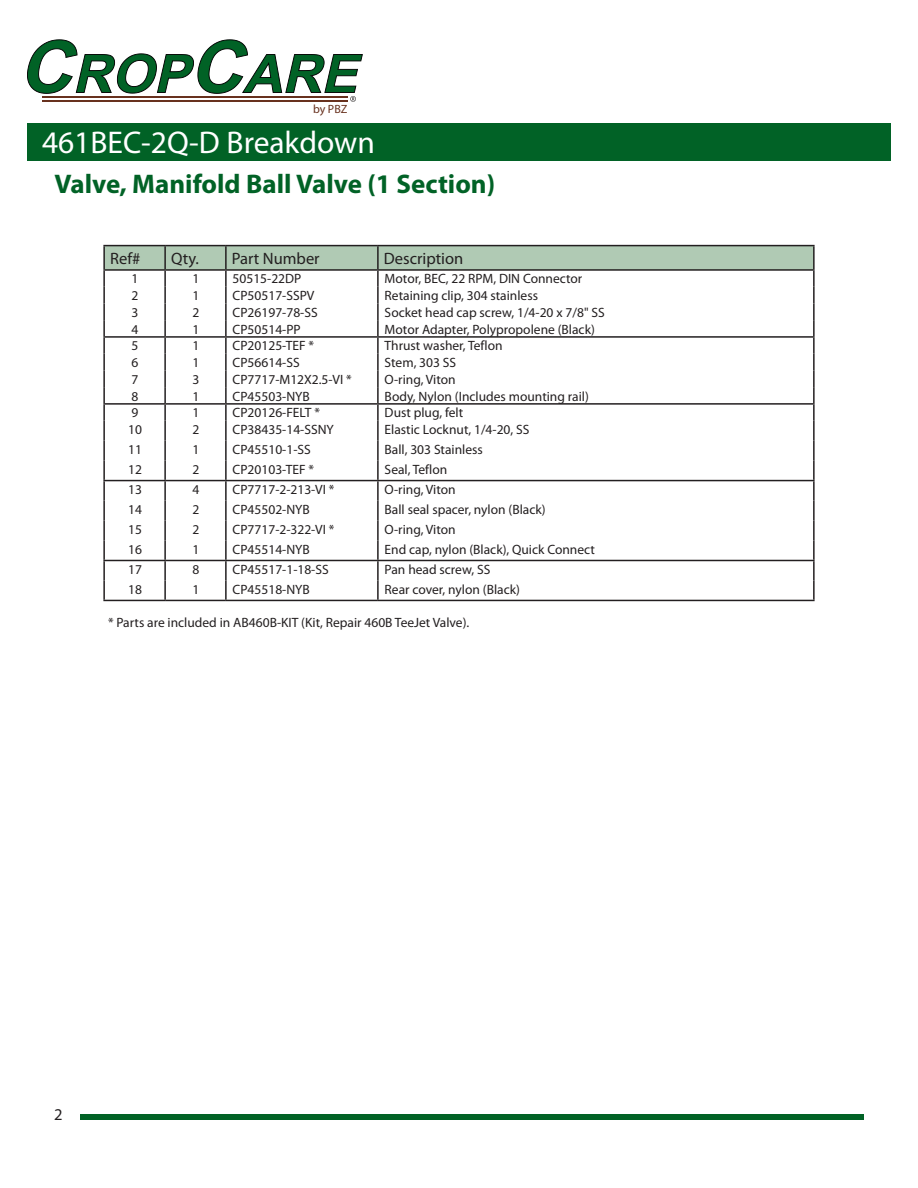
<style>
.page{position:relative;width:918px;height:1188px;background:#fff}
.page>*{position:absolute;margin:0;border:0;box-sizing:border-box;transform-origin:0 0}
.Catagory_header2{font:31.5px "Myriad Pro";color:#fff}
.Catagory_header{font:700 27px "Myriad Pro";color:#016226}
.t1{font:16.5px "Myriad Pro";color:#231f20}
.t2{font:13.5px "Myriad Pro";color:#231f20}
.t3{font:12px "Myriad";color:#68311e}
</style>
<div class="page">
<div style="left:81px;top:1114px;width:783px;height:6px;background:#016226"></div>
<svg style="left:27px;top:39px;width:336px;height:63px"></svg>
<div style="left:27px;top:123px;width:864px;height:38px;background:#016226"></div>
<hr style="left:103px;top:245px;width:62px;height:1px;background:#231f20">
<hr style="left:165px;top:245px;width:61px;height:1px;background:#231f20">
<hr style="left:226px;top:245px;width:152px;height:1px;background:#231f20">
<hr style="left:378px;top:245px;width:437px;height:1px;background:#231f20">
<svg style="left:103px;top:246px;width:712px;height:175px"></svg>
<hr style="left:103px;top:421px;width:2px;height:20px;background:#231f20">
<hr style="left:164px;top:421px;width:2px;height:20px;background:#231f20">
<hr style="left:225px;top:421px;width:2px;height:20px;background:#231f20">
<hr style="left:377px;top:421px;width:2px;height:20px;background:#231f20">
<hr style="left:813px;top:421px;width:2px;height:20px;background:#231f20">
<hr style="left:103px;top:441px;width:2px;height:20px;background:#231f20">
<hr style="left:164px;top:441px;width:2px;height:20px;background:#231f20">
<hr style="left:225px;top:441px;width:2px;height:20px;background:#231f20">
<hr style="left:377px;top:441px;width:2px;height:20px;background:#231f20">
<hr style="left:813px;top:441px;width:2px;height:20px;background:#231f20">
<svg style="left:103px;top:461px;width:2px;height:19px"></svg>
<svg style="left:164px;top:461px;width:2px;height:19px"></svg>
<svg style="left:225px;top:461px;width:2px;height:19px"></svg>
<svg style="left:377px;top:461px;width:2px;height:19px"></svg>
<svg style="left:813px;top:461px;width:2px;height:19px"></svg>
<hr style="left:103px;top:480px;width:62px;height:1px;background:#231f20">
<hr style="left:103px;top:481px;width:2px;height:20px;background:#231f20">
<hr style="left:165px;top:480px;width:61px;height:1px;background:#231f20">
<hr style="left:164px;top:481px;width:2px;height:20px;background:#231f20">
<hr style="left:226px;top:480px;width:152px;height:1px;background:#231f20">
<hr style="left:225px;top:481px;width:2px;height:20px;background:#231f20">
<hr style="left:378px;top:480px;width:437px;height:1px;background:#231f20">
<hr style="left:377px;top:481px;width:2px;height:20px;background:#231f20">
<hr style="left:813px;top:481px;width:2px;height:20px;background:#231f20">
<hr style="left:103px;top:501px;width:2px;height:20px;background:#231f20">
<hr style="left:164px;top:501px;width:2px;height:20px;background:#231f20">
<hr style="left:225px;top:501px;width:2px;height:20px;background:#231f20">
<hr style="left:377px;top:501px;width:2px;height:20px;background:#231f20">
<hr style="left:813px;top:501px;width:2px;height:20px;background:#231f20">
<hr style="left:103px;top:521px;width:2px;height:20px;background:#231f20">
<hr style="left:164px;top:521px;width:2px;height:20px;background:#231f20">
<hr style="left:225px;top:521px;width:2px;height:20px;background:#231f20">
<hr style="left:377px;top:521px;width:2px;height:20px;background:#231f20">
<hr style="left:813px;top:521px;width:2px;height:20px;background:#231f20">
<hr style="left:103px;top:560px;width:62px;height:1px;background:#231f20">
<svg style="left:103px;top:541px;width:2px;height:39px"></svg>
<hr style="left:165px;top:560px;width:61px;height:1px;background:#231f20">
<svg style="left:164px;top:541px;width:2px;height:39px"></svg>
<hr style="left:226px;top:560px;width:152px;height:1px;background:#231f20">
<svg style="left:225px;top:541px;width:2px;height:39px"></svg>
<hr style="left:378px;top:560px;width:437px;height:1px;background:#231f20">
<svg style="left:377px;top:541px;width:2px;height:39px"></svg>
<svg style="left:813px;top:541px;width:2px;height:39px"></svg>
<hr style="left:103px;top:580px;width:2px;height:20px;background:#231f20">
<hr style="left:164px;top:580px;width:2px;height:20px;background:#231f20">
<hr style="left:225px;top:580px;width:2px;height:20px;background:#231f20">
<hr style="left:377px;top:580px;width:2px;height:20px;background:#231f20">
<hr style="left:813px;top:580px;width:2px;height:20px;background:#231f20">
<hr style="left:103px;top:600px;width:62px;height:1px;background:#231f20">
<hr style="left:165px;top:600px;width:61px;height:1px;background:#231f20">
<hr style="left:226px;top:600px;width:152px;height:1px;background:#231f20">
<hr style="left:378px;top:600px;width:437px;height:1px;background:#231f20">
<p class="t3" style="left:313px;top:103px;width:36px">by PBZ</p>
<p class="Catagory_header2" style="left:42px;top:123px;width:334px">461BEC-2Q-D Breakdown</p>
<p class="Catagory_header" style="left:54px;top:167px;width:442px">Valve, Manifold Ball Valve (1 Section)</p>
<p class="t1" style="left:110px;top:248px;width:32px">Ref#</p>
<p class="t1" style="left:171px;top:248px;width:29px">Qty.</p>
<p class="t1" style="left:232px;top:248px;width:89px">Part Number</p>
<p class="t1" style="left:384px;top:248px;width:81px">Description</p>
<p class="t2" style="left:132px;top:270px;width:8px">1</p>
<p class="t2" style="left:192px;top:270px;width:8px">1</p>
<p class="t2" style="left:233px;top:270px;width:70px">50515-22DP</p>
<p class="t2" style="left:385px;top:270px;width:199px">Motor, BEC, 22 RPM, DIN Connector</p>
<p class="t2" style="left:132px;top:287px;width:8px">2</p>
<p class="t2" style="left:192px;top:287px;width:8px">1</p>
<p class="t2" style="left:233px;top:287px;width:83px">CP50517-SSPV</p>
<p class="t2" style="left:385px;top:287px;width:155px">Retaining clip, 304 stainless</p>
<p class="t2" style="left:132px;top:304px;width:8px">3</p>
<p class="t2" style="left:192px;top:304px;width:8px">2</p>
<p class="t2" style="left:233px;top:304px;width:87px">CP26197-78-SS</p>
<p class="t2" style="left:385px;top:304px;width:222px">Socket head cap screw, 1/4-20 x 7/8" SS</p>
<p class="t2" style="left:132px;top:321px;width:8px">4</p>
<p class="t2" style="left:192px;top:321px;width:8px">1</p>
<p class="t2" style="left:233px;top:321px;width:70px">CP50514-PP</p>
<p class="t2" style="left:385px;top:321px;width:212px">Motor Adapter, Polypropolene (Black)</p>
<p class="t2" style="left:132px;top:337px;width:8px">5</p>
<p class="t2" style="left:192px;top:337px;width:8px">1</p>
<p class="t2" style="left:233px;top:337px;width:83px">CP20125-TEF *</p>
<p class="t2" style="left:385px;top:337px;width:119px">Thrust washer, Teflon</p>
<p class="t2" style="left:132px;top:354px;width:8px">6</p>
<p class="t2" style="left:192px;top:354px;width:8px">1</p>
<p class="t2" style="left:233px;top:354px;width:69px">CP56614-SS</p>
<p class="t2" style="left:385px;top:354px;width:73px">Stem, 303 SS</p>
<p class="t2" style="left:132px;top:371px;width:8px">7</p>
<p class="t2" style="left:192px;top:371px;width:8px">3</p>
<p class="t2" style="left:233px;top:371px;width:121px">CP7717-M12X2.5-VI *</p>
<p class="t2" style="left:385px;top:371px;width:73px">O-ring, Viton</p>
<p class="t2" style="left:132px;top:388px;width:8px">8</p>
<p class="t2" style="left:192px;top:388px;width:8px">1</p>
<p class="t2" style="left:233px;top:388px;width:79px">CP45503-NYB</p>
<p class="t2" style="left:385px;top:388px;width:206px">Body, Nylon (Includes mounting rail)</p>
<p class="t2" style="left:132px;top:404px;width:8px">9</p>
<p class="t2" style="left:192px;top:404px;width:8px">1</p>
<p class="t2" style="left:233px;top:404px;width:89px">CP20126-FELT *</p>
<p class="t2" style="left:385px;top:404px;width:80px">Dust plug, felt</p>
<p class="t2" style="left:128px;top:421px;width:15px">10</p>
<p class="t2" style="left:192px;top:421px;width:8px">2</p>
<p class="t2" style="left:233px;top:421px;width:103px">CP38435-14-SSNY</p>
<p class="t2" style="left:385px;top:421px;width:146px">Elastic Locknut, 1/4-20, SS</p>
<p class="t2" style="left:128px;top:441px;width:15px">11</p>
<p class="t2" style="left:192px;top:441px;width:8px">1</p>
<p class="t2" style="left:233px;top:441px;width:80px">CP45510-1-SS</p>
<p class="t2" style="left:385px;top:441px;width:100px">Ball, 303 Stainless</p>
<p class="t2" style="left:128px;top:461px;width:15px">12</p>
<p class="t2" style="left:192px;top:461px;width:8px">2</p>
<p class="t2" style="left:233px;top:461px;width:83px">CP20103-TEF *</p>
<p class="t2" style="left:385px;top:461px;width:64px">Seal, Teflon</p>
<p class="t2" style="left:128px;top:481px;width:15px">13</p>
<p class="t2" style="left:192px;top:481px;width:8px">4</p>
<p class="t2" style="left:233px;top:481px;width:103px">CP7717-2-213-VI *</p>
<p class="t2" style="left:385px;top:481px;width:73px">O-ring, Viton</p>
<p class="t2" style="left:128px;top:501px;width:15px">14</p>
<p class="t2" style="left:192px;top:501px;width:8px">2</p>
<p class="t2" style="left:233px;top:501px;width:79px">CP45502-NYB</p>
<p class="t2" style="left:385px;top:501px;width:163px">Ball seal spacer, nylon (Black)</p>
<p class="t2" style="left:128px;top:521px;width:15px">15</p>
<p class="t2" style="left:192px;top:521px;width:8px">2</p>
<p class="t2" style="left:233px;top:521px;width:103px">CP7717-2-322-VI *</p>
<p class="t2" style="left:385px;top:521px;width:73px">O-ring, Viton</p>
<p class="t2" style="left:128px;top:541px;width:15px">16</p>
<p class="t2" style="left:192px;top:541px;width:8px">1</p>
<p class="t2" style="left:233px;top:541px;width:79px">CP45514-NYB</p>
<p class="t2" style="left:385px;top:541px;width:212px">End cap, nylon (Black), Quick Connect</p>
<p class="t2" style="left:128px;top:561px;width:15px">17</p>
<p class="t2" style="left:192px;top:561px;width:8px">8</p>
<p class="t2" style="left:233px;top:561px;width:98px">CP45517-1-18-SS</p>
<p class="t2" style="left:385px;top:561px;width:107px">Pan head screw, SS</p>
<p class="t2" style="left:128px;top:581px;width:15px">18</p>
<p class="t2" style="left:192px;top:581px;width:8px">1</p>
<p class="t2" style="left:233px;top:581px;width:79px">CP45518-NYB</p>
<p class="t2" style="left:385px;top:581px;width:137px">Rear cover, nylon (Black)</p>
<p class="t2" style="left:108px;top:614px;width:363px">* Parts are included in AB460B-KIT (Kit, Repair 460B TeeJet Valve).</p>
<p class="t1" style="left:54px;top:1104px;width:10px">2</p>
</div>
